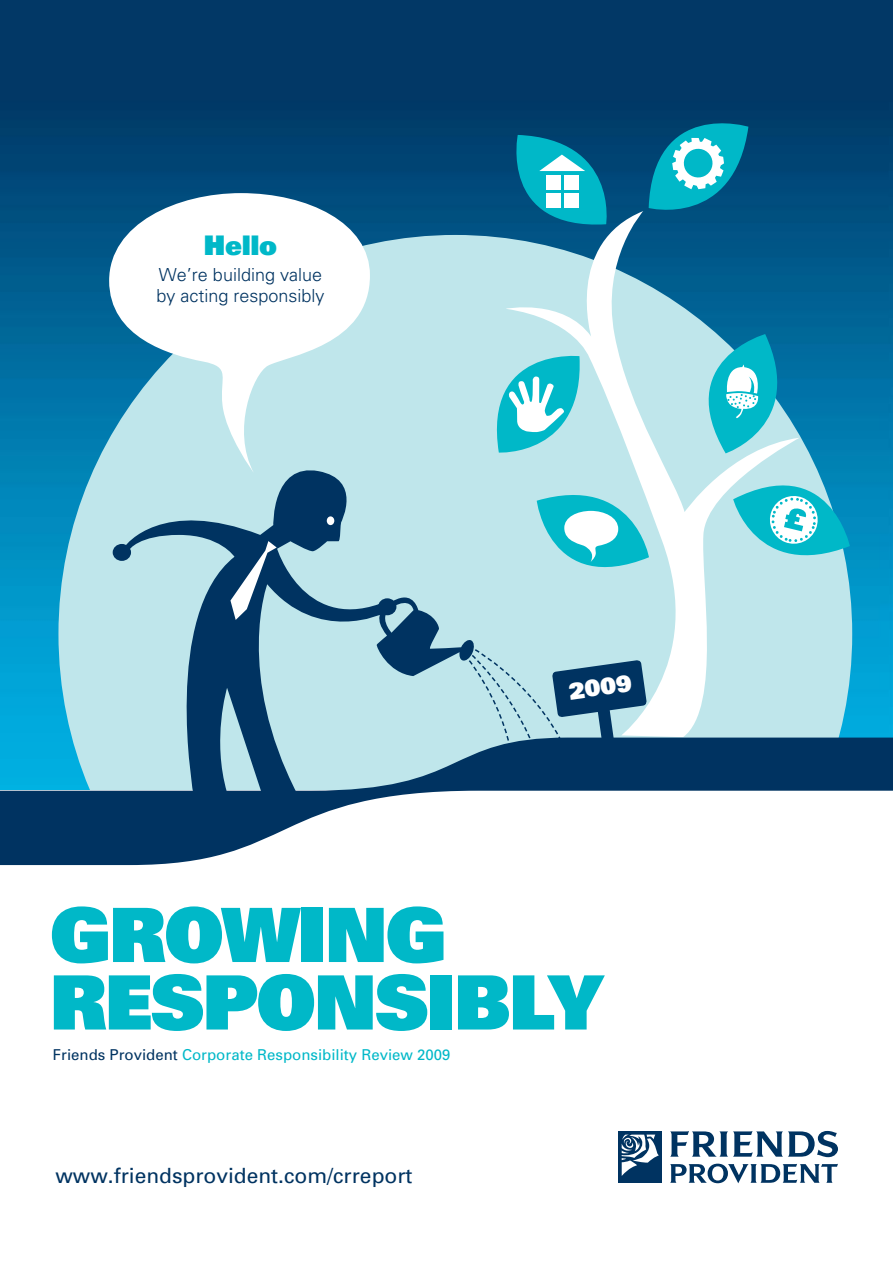
<style>
.page{position:relative;width:893px;height:1263px;background:#fff}
.page>*{position:absolute;margin:0;border:0;box-sizing:border-box;transform-origin:0 0}
.t1{font:900 75px/67.5px "Univers";letter-spacing:-.025em;color:#00b8c8}
.t2{font:900 27px "Univers";color:#00b8c8}
.t3{font:900 22.5px "Univers";color:#fff}
.t4{font:21px "Univers";color:#003361}
.t5{font:300 18px/21.6px "Univers";color:#003361}
.t6{font:15px "Univers";color:#00b8c8}
.s1{color:#003361}
</style>
<div class="page">
<img style="left:0;top:0;width:893px;height:737px">
<div style="left:58px;top:235px;width:794px;height:798px;background:#bfe6eb;border-radius:50%"></div>
<div style="left:0;top:791px;width:893px;height:472px;background:#fff"></div>
<svg style="left:126px;top:473px;width:246px;height:264px"></svg>
<div style="left:113px;top:544px;width:18px;height:17px;background:#003361;border-radius:50%"></div>
<div style="left:327px;top:516px;width:7px;height:9px;background:#fff;border-radius:50%"></div>
<svg style="left:230px;top:541px;width:47px;height:79px;background:#517796"></svg>
<svg style="left:109px;top:193px;width:261px;height:280px;fill:#fff"></svg>
<svg style="left:506px;top:211px;width:294px;height:526px"></svg>
<svg style="left:671px;top:334px;width:179px;height:248px"></svg>
<svg style="left:499px;top:135px;width:119px;height:96px;background:#1c87a6"></svg>
<svg style="left:496px;top:346px;width:89px;height:111px"></svg>
<svg style="left:372px;top:473px;width:277px;height:264px"></svg>
<svg style="left:670px;top:1131px;width:168px;height:26px"></svg>
<svg style="left:670px;top:1164px;width:168px;height:19px"></svg>
<div style="left:618px;top:1131px;width:44px;height:52px;background:#003361"></div>
<svg style="left:622px;top:1134px;width:37px;height:42px"></svg>
<svg style="left:649px;top:98px;width:99px;height:131px;background:#19809f"></svg>
<svg style="left:0;top:737px;width:893px;height:128px"></svg>
<h2 class="t2" style="left:204px;top:227px;width:75px">Hello</h2>
<p class="t5" style="left:156px;top:263px;width:170px">We’re building value by acting responsibly</p>
<h3 class="t3" style="left:567px;top:677px;width:65px;rotate:-8deg">2009</h3>
<h1 class="t1" style="left:50px;top:899px;width:555px">GROWING<br>RESPONSIBLY</h1>
<p class="t6" style="left:53px;top:1045px;width:399px"><span class="s1">Friends Provident</span> Corporate Responsibility Review 2009</p>
<h3 class="t4" style="left:55px;top:1162px;width:358px">www.friendsprovident.com/crreport</h3>
</div>
